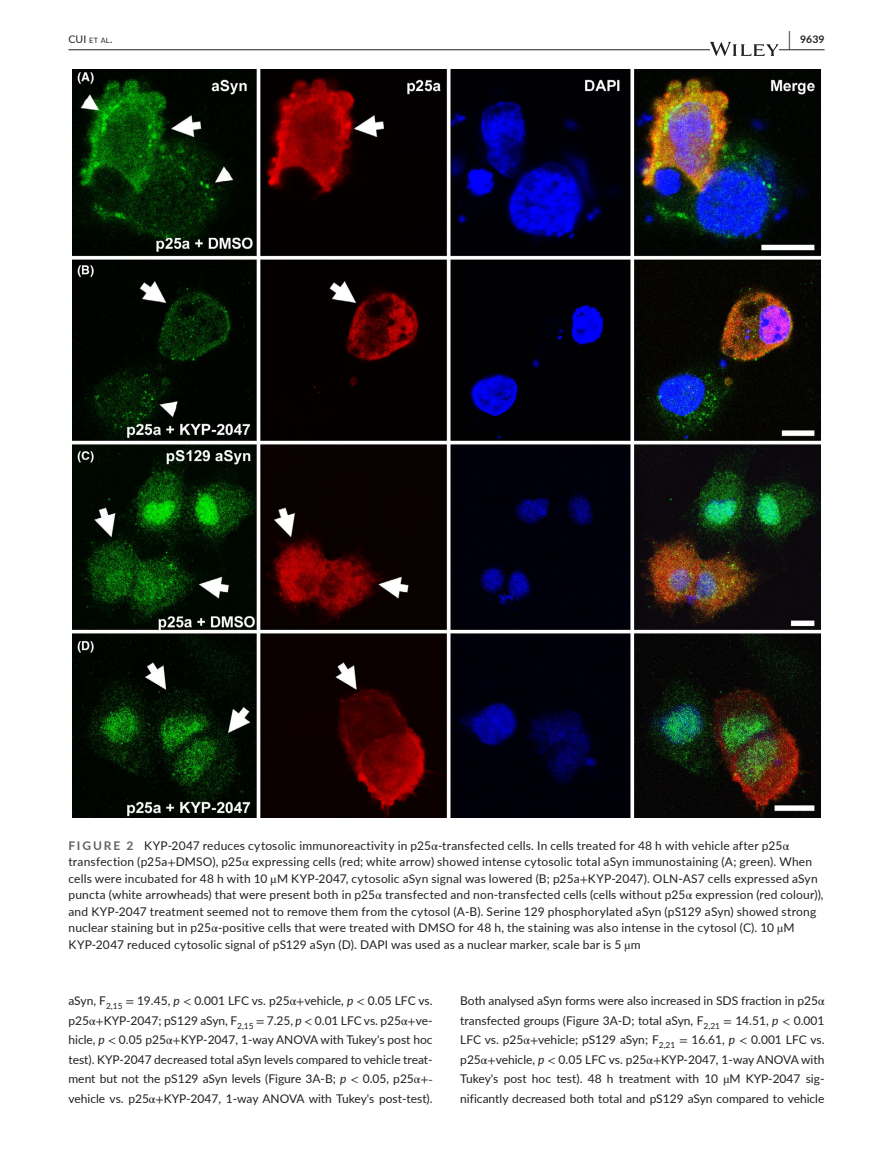
<style>
.page{position:relative;width:893px;height:1174px;background:#fff}
.page>*{position:absolute;margin:0;border:0;box-sizing:border-box;transform-origin:0 0}
.t1{font:12px/19.5px "Lato";letter-spacing:.015em;color:#231f20;text-align:justify}
.t2{font:10.5px "Lato";color:#231f20}
.t3{font:700 10.5px "Lato";color:#231f20}
.s1{font-size:7.35px}
.s2{font-size:19.5px}
.s3{font-weight:700;color:#636366}
.s4{font-family:"STIX"}
.s5{font-style:italic}
</style>
<div class="page">
<hr style="left:68px;top:49px;width:756px;height:1px;background:#231f20">
<svg style="left:710px;top:42px;width:69px;height:14px"></svg>
<img style="left:72px;top:69px;width:749px;height:748px">
<p class="t2" style="left:68px;top:31px;width:46px">CUI <span class="s1">et al</span>.</p>
<p class="t3" style="left:789px;top:31px;width:37px"><span class="s2">|</span> 9639</p>
<p class="t1" style="left:68px;top:836px;width:757px;line-height:16.5px;text-align:left"><span class="s3">FIGURE 2</span> KYP-2047 reduces cytosolic immunoreactivity in p25<span class="s4">α</span>-transfected cells. In cells treated for 48 h with vehicle after p25<span class="s4">α </span>transfection (p25a<span class="s4">+</span>DMSO), p25<span class="s4">α</span> expressing cells (red; white arrow) showed intense cytosolic total aSyn immunostaining (A; green). When cells were incubated for 48 h with 10 <span class="s4">µ</span>M KYP-2047, cytosolic aSyn signal was lowered (B; p25a<span class="s4">+</span>KYP-2047). OLN-AS7 cells expressed aSyn puncta (white arrowheads) that were present both in p25<span class="s4">α</span> transfected and non-transfected cells (cells without p25<span class="s4">α</span> expression (red colour)), and KYP-2047 treatment seemed not to remove them from the cytosol (A-B). Serine 129 phosphorylated aSyn (pS129 aSyn) showed strong nuclear staining but in p25<span class="s4">α</span>-positive cells that were treated with DMSO for 48 h, the staining was also intense in the cytosol (C). 10 <span class="s4">µ</span>M KYP-2047 reduced cytosolic signal of pS129 aSyn (D). DAPI was used as a nuclear marker, scale bar is 5 <span class="s4">µ</span>m</p>
<p class="t1" style="left:68px;top:990px;width:366px">aSyn, F<sub>2,15</sub> <span class="s4">=</span> 19.45, <span class="s5">p</span> <span class="s4">&lt;</span> 0.001 LFC vs. p25<span class="s4">α+</span>vehicle, <span class="s5">p</span> <span class="s4">&lt;</span> 0.05 LFC vs. p25<span class="s4">α+</span>KYP-2047; pS129 aSyn, F<sub>2,15</sub> <span class="s4">=</span> 7.25, <span class="s5">p</span> <span class="s4">&lt;</span> 0.01 LFC vs. p25<span class="s4">α+</span>ve&shy;hicle, <span class="s5">p</span> <span class="s4">&lt;</span> 0.05 p25<span class="s4">α+</span>KYP-2047, 1-way ANOVA with Tukey's post hoc test). KYP-2047 decreased total aSyn levels compared to vehicle treat&shy;ment but not the pS129 aSyn levels (Figure 3A-B; <span class="s5">p</span> <span class="s4">&lt;</span> 0.05, p25<span class="s4">α+- </span>vehicle vs. p25<span class="s4">α+</span>KYP-2047, 1-way ANOVA with Tukey's post-test).</p>
<p class="t1" style="left:460px;top:990px;width:366px">Both analysed aSyn forms were also increased in SDS fraction in p25<span class="s4">α </span>transfected groups (Figure 3A-D; total aSyn, F<sub>2,21</sub> <span class="s4">=</span> 14.51, <span class="s5">p</span> <span class="s4">&lt;</span> 0.001<br>LFC vs. p25<span class="s4">α+</span>vehicle; pS129 aSyn; F<sub>2,21</sub> <span class="s4">=</span> 16.61, <span class="s5">p</span> <span class="s4">&lt;</span> 0.001 LFC vs. p25<span class="s4">α+</span>vehicle, <span class="s5">p</span> <span class="s4">&lt;</span> 0.05 LFC vs. p25<span class="s4">α+</span>KYP-2047, 1-way ANOVA with Tukey's post hoc test). 48 h treatment with 10 <span class="s4">µ</span>M KYP-2047 sig&shy;nificantly decreased both total and pS129 aSyn compared to vehicle</p>
</div>
